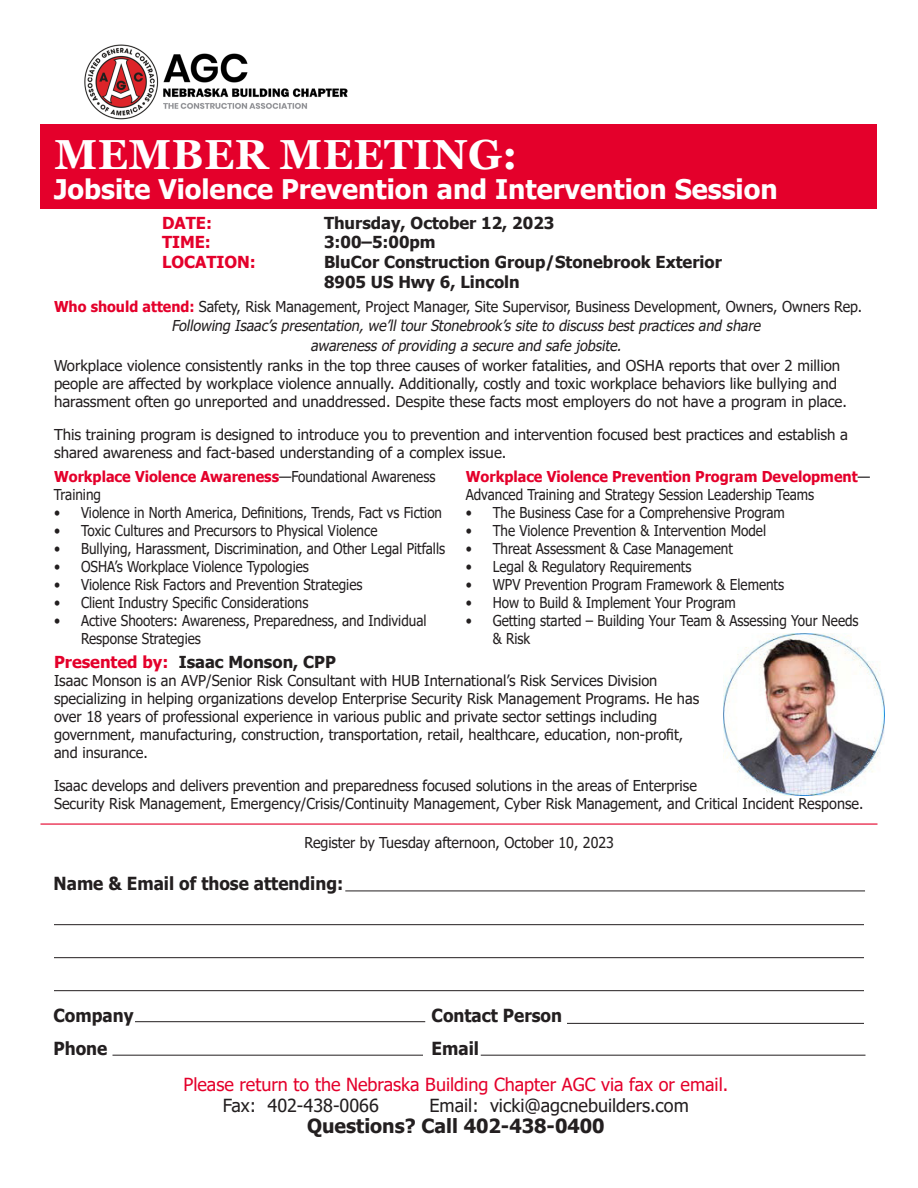
<style>
.page{position:relative;width:918px;height:1188px;background:#fff}
.page>*{position:absolute;margin:0;border:0;box-sizing:border-box;transform-origin:0 0}
.t1{font:700 42px "Georgia";letter-spacing:.01em;color:#fff}
.t2{font:700 27px "Tahoma";color:#fff}
.t3{font:700 19.5px "Tahoma";color:#231f20}
.t4{font:700 18px "Tahoma";color:#231f20;scale:.95 1}
.t5{font:18px "Tahoma";color:#e4002b}
.t6{font:18px "Tahoma";color:#231f20}
.t7{font:700 16.5px/19.8px "Tahoma";color:#231f20}
.t8{font:700 16.5px "Tahoma";color:#e4002b}
.t9{font:15px/18px "Tahoma";color:#231f20}
.t10{font:15px/18px "Tahoma";color:#231f20;scale:.9 1}
.t11{font:15px/18px "Tahoma";color:#231f20;scale:.96 1}
.t12{font:15px "Tahoma";color:#231f20;scale:.95 1}
.t13{font:italic 15px/19.5px "Tahoma";color:#231f20;text-align:center;scale:.95 1}
.t14{font:15px "Tahoma";color:#231f20;scale:.89 1}
.s1{font-weight:700;color:#e4002b}
.s2{color:#e4002b}
</style>
<div class="page">
<img style="left:84px;top:44px;width:264px;height:76px">
<hr style="left:135px;top:1021px;width:290px;height:1px;background:#231f20">
<hr style="left:54px;top:924px;width:810px;height:1px;background:#231f20">
<hr style="left:54px;top:957px;width:810px;height:1px;background:#231f20">
<hr style="left:54px;top:990px;width:810px;height:1px;background:#231f20">
<hr style="left:112px;top:1055px;width:311px;height:1px;background:#231f20">
<hr style="left:481px;top:1055px;width:385px;height:1px;background:#231f20">
<div style="left:40px;top:124px;width:838px;height:85px;background:#e4002b"></div>
<hr style="left:345px;top:891px;width:520px;height:1px;background:#231f20">
<hr style="left:40px;top:824px;width:838px;height:1px;background:#e4002b">
<hr style="left:567px;top:1023px;width:297px;height:1px;background:#231f20">
<img style="left:723px;top:634px;width:162px;height:162px">
<p class="t1" style="left:54px;top:127px;width:465px">MEMBER MEETING:</p>
<p class="t2" style="left:54px;top:170px;width:725px">Jobsite Violence Prevention and Intervention Session</p>
<p class="t8" style="left:162px;top:211px;width:52px">DATE:</p>
<p class="t7" style="left:324px;top:213px;width:232px">Thursday, October 12, 2023</p>
<p class="t8" style="left:162px;top:231px;width:50px">TIME:</p>
<p class="t7" style="left:324px;top:233px;width:113px">3:00–5:00pm</p>
<p class="t8" style="left:162px;top:251px;width:95px">LOCATION:</p>
<p class="t7" style="left:324px;top:253px;width:399px">BluCor Construction Group/Stonebrook Exterior<br>8905 US Hwy 6, Lincoln</p>
<p class="t12" style="left:54px;top:296px;width:852px"><span class="s1">Who should attend:</span> Safety, Risk Management, Project Manager, Site Supervisor, Business Development, Owners, Owners Rep.</p>
<p class="t13" style="left:171px;top:317px;width:626px">Following Isaac’spresentation,we’lltourStonebrook’ssite to discussbestpracticesand share awarenessofproviding a secure and safe jobsite.</p>
<p class="t9" style="left:54px;top:358px;width:795px">Workplace violence consistently ranks in the top three causes of worker fatalities, and OSHA reports that over 2 million people are affected by workplace violence annually. Additionally, costly and toxic workplace behaviors like bullying and harassment often go unreported and unaddressed. Despite these facts most employers do not have a program in place.</p>
<p class="t9" style="left:54px;top:427px;width:796px">This training program is designed to introduce you to prevention and intervention focused best practices and establish a shared awareness and fact-based understanding of a complex issue.</p>
<p class="t10" style="left:54px;top:468px;width:425px"><span class="s1">Workplace Violence Awareness</span>—Foundational Awareness<br>Training</p>
<p class="t14" style="left:54px;top:502px;width:438px">• Violence in North America, Definitions, Trends, Fact vs Fiction</p>
<p class="t10" style="left:54px;top:522px;width:361px">• Toxic Cultures and Precursors to Physical Violence</p>
<p class="t10" style="left:54px;top:540px;width:436px">• Bullying, Harassment, Discrimination, and Other Legal Pitfalls</p>
<p class="t10" style="left:54px;top:558px;width:285px">• OSHA’s Workplace Violence Typologies</p>
<p class="t10" style="left:54px;top:576px;width:344px">• Violence Risk Factors and Prevention Strategies</p>
<p class="t10" style="left:54px;top:594px;width:284px">• Client Industry Specific Considerations</p>
<p class="t10" style="left:81px;top:612px;width:385px;text-indent:-27px">• Active Shooters: Awareness, Preparedness, and Individual<br>Response Strategies</p>
<p class="t7" style="left:54px;top:653px;width:283px"><span class="s2">Presented by:</span> Isaac Monson, CPP</p>
<p class="t9" style="left:54px;top:672px;width:647px">Isaac Monson is an AVP/Senior Risk Consultant with HUB International’s Risk Services Division specializing in helping organizations develop Enterprise Security Risk Management Programs. He has over 18 years of professional experience in various public and private sector settings including government, manufacturing, construction, transportation, retail, healthcare, education, non-profit, and insurance.</p>
<p class="t11" style="left:54px;top:777px;width:845px">Isaac develops and delivers prevention and preparedness focused solutions in the areas of Enterprise<br>Security Risk Management, Emergency/Crisis/Continuity Management, Cyber Risk Management, and Critical Incident Response.</p>
<p class="t10" style="left:466px;top:468px;width:451px"><span class="s1">Workplace Violence Prevention Program Development</span>—<br>Advanced Training and Strategy Session Leadership Teams</p>
<p class="t10" style="left:466px;top:504px;width:356px">• The Business Case for a Comprehensive Program</p>
<p class="t10" style="left:466px;top:522px;width:335px">• The Violence Prevention &amp; Intervention Model</p>
<p class="t10" style="left:466px;top:540px;width:298px">• Threat Assessment &amp; Case Management</p>
<p class="t10" style="left:466px;top:558px;width:252px">• Legal &amp; Regulatory Requirements</p>
<p class="t10" style="left:466px;top:576px;width:355px">• WPV Prevention Program Framework &amp; Elements</p>
<p class="t10" style="left:466px;top:594px;width:302px">• How to Build &amp; Implement Your Program</p>
<p class="t10" style="left:493px;top:612px;width:408px;text-indent:-27px">• Getting started – Building Your Team &amp; Assessing Your Needs &amp; Risk</p>
<p class="t12" style="left:304px;top:833px;width:327px">Register by Tuesday afternoon, October 10, 2023</p>
<p class="t4" style="left:54px;top:871px;width:306px">Name &amp; Email of those attending:</p>
<p class="t4" style="left:54px;top:1003px;width:86px">Company</p>
<p class="t4" style="left:432px;top:1003px;width:139px">Contact Person</p>
<p class="t4" style="left:54px;top:1036px;width:58px">Phone</p>
<p class="t4" style="left:432px;top:1036px;width:51px">Email</p>
<p class="t5" style="left:183px;top:1073px;width:546px">Please return to the Nebraska Building Chapter AGC via fax or email.</p>
<p class="t6" style="left:223px;top:1094px;width:157px">Fax: 402-438-0066</p>
<p class="t6" style="left:430px;top:1094px;width:261px">Email: vicki@agcnebuilders.com</p>
<p class="t3" style="left:307px;top:1113px;width:299px">Questions? Call 402-438-0400</p>
</div>
